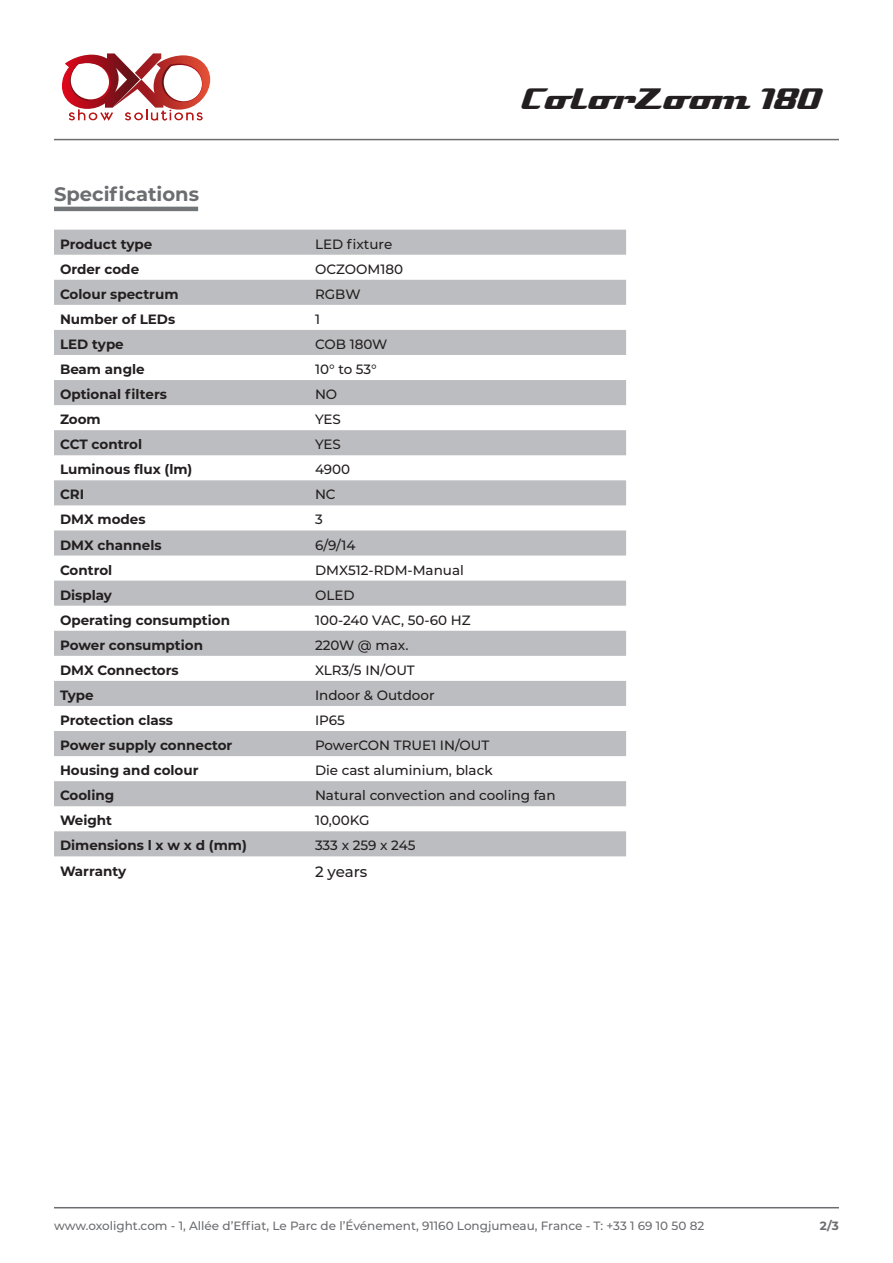
<style>
.page{position:relative;width:893px;height:1263px;background:#fff}
.page>*{position:absolute;margin:0;border:0;box-sizing:border-box;transform-origin:0 0}
.t1{font:30px "Atomatic W01";color:#231f20}
.t2{font:700 19.5px "Montserrat";color:#6c6d70}
.EcranNB{font:500 15px "Montserrat";letter-spacing:-.01em;color:#231f20}
.Titre{font:700 13.5px "Montserrat";color:#231f20}
.EcranNB-2{font:500 13.5px "Montserrat";color:#231f20}
.Titre-2{font:500 13.5px "Montserrat";color:#231f20}
.t3{font:500 12px "Montserrat";color:#6c6d70}
.t4{font:700 12px "Montserrat";color:#6c6d70}
</style>
<div class="page">
<hr style="left:54px;top:139px;width:785px;height:1px;background:#6c6d70">
<hr style="left:54px;top:1207px;width:785px;height:1px;background:#6c6d70">
<div style="left:54px;top:230px;width:572px;height:25px;background:#bcbdc0"></div>
<svg style="left:54px;top:280px;width:572px;height:576px;fill:#bcbdc0"></svg>
<svg style="left:62px;top:53px;width:148px;height:68px"></svg>
<hr style="left:54px;top:207px;width:144px;height:4px;background:#737678">
<p class="t2" style="left:54px;top:180px;width:147px">Specifications</p>
<h1 class="t1" style="left:521px;top:81px;width:303px">ColorZoom 180</h1>
<p class="Titre" style="left:60px;top:234px;width:94px">Product type</p>
<p class="EcranNB-2" style="left:315px;top:234px;width:79px">LED fixture</p>
<p class="Titre" style="left:60px;top:259px;width:81px">Order code</p>
<p class="EcranNB-2" style="left:315px;top:260px;width:90px">OCZOOM180</p>
<p class="Titre" style="left:60px;top:284px;width:120px">Colour spectrum</p>
<p class="EcranNB-2" style="left:315px;top:285px;width:47px">RGBW</p>
<p class="Titre" style="left:60px;top:309px;width:117px">Number of LEDs</p>
<p class="EcranNB-2" style="left:315px;top:310px;width:6px">1</p>
<p class="Titre" style="left:60px;top:334px;width:65px">LED type</p>
<p class="Titre-2" style="left:315px;top:335px;width:74px">COB 180W</p>
<p class="Titre" style="left:60px;top:359px;width:86px">Beam angle</p>
<p class="EcranNB-2" style="left:315px;top:360px;width:63px">10° to 53°</p>
<p class="Titre" style="left:60px;top:385px;width:109px">Optional filters</p>
<p class="EcranNB-2" style="left:315px;top:385px;width:24px">NO</p>
<p class="Titre" style="left:60px;top:410px;width:42px">Zoom</p>
<p class="EcranNB-2" style="left:315px;top:410px;width:28px">YES</p>
<p class="Titre" style="left:60px;top:435px;width:84px">CCT control</p>
<p class="EcranNB-2" style="left:315px;top:435px;width:28px">YES</p>
<p class="Titre" style="left:60px;top:460px;width:134px">Luminous flux (lm)</p>
<p class="EcranNB-2" style="left:315px;top:460px;width:37px">4900</p>
<p class="Titre" style="left:60px;top:485px;width:26px">CRI</p>
<p class="EcranNB-2" style="left:315px;top:485px;width:22px">NC</p>
<p class="Titre" style="left:60px;top:510px;width:87px">DMX modes</p>
<p class="EcranNB-2" style="left:315px;top:510px;width:9px">3</p>
<p class="Titre" style="left:60px;top:535px;width:103px">DMX channels</p>
<p class="EcranNB-2" style="left:315px;top:535px;width:42px">6/9/14</p>
<p class="Titre" style="left:60px;top:560px;width:54px">Control</p>
<p class="EcranNB-2" style="left:315px;top:560px;width:150px">DMX512-RDM-Manual</p>
<p class="Titre" style="left:60px;top:585px;width:54px">Display</p>
<p class="EcranNB-2" style="left:315px;top:585px;width:41px">OLED</p>
<p class="Titre" style="left:60px;top:610px;width:171px">Operating consumption</p>
<p class="EcranNB-2" style="left:315px;top:610px;width:157px">100-240 VAC, 50-60 HZ</p>
<p class="Titre" style="left:60px;top:635px;width:145px">Power consumption</p>
<p class="EcranNB-2" style="left:315px;top:636px;width:95px">220W @ max.</p>
<p class="Titre" style="left:60px;top:660px;width:120px">DMX Connectors</p>
<p class="EcranNB-2" style="left:315px;top:661px;width:101px">XLR3/5 IN/OUT</p>
<p class="Titre" style="left:60px;top:685px;width:35px">Type</p>
<p class="EcranNB-2" style="left:315px;top:686px;width:121px">Indoor &amp; Outdoor</p>
<p class="Titre" style="left:60px;top:710px;width:115px">Protection class</p>
<p class="EcranNB-2" style="left:315px;top:711px;width:32px">IP65</p>
<p class="Titre" style="left:60px;top:735px;width:174px">Power supply connector</p>
<p class="EcranNB-2" style="left:315px;top:736px;width:176px">PowerCON TRUE1 IN/OUT</p>
<p class="Titre" style="left:60px;top:761px;width:140px">Housing and colour</p>
<p class="EcranNB-2" style="left:315px;top:761px;width:179px">Die cast aluminium, black</p>
<p class="Titre" style="left:60px;top:786px;width:56px">Cooling</p>
<p class="EcranNB-2" style="left:315px;top:786px;width:242px">Natural convection and cooling fan</p>
<p class="Titre" style="left:60px;top:811px;width:54px">Weight</p>
<p class="EcranNB-2" style="left:315px;top:811px;width:56px">10,00KG</p>
<p class="Titre" style="left:60px;top:836px;width:188px">Dimensions l x w x d (mm)</p>
<p class="EcranNB-2" style="left:315px;top:836px;width:102px">333 x 259 x 245</p>
<p class="Titre" style="left:60px;top:862px;width:68px">Warranty</p>
<p class="EcranNB" style="left:315px;top:861px;width:54px">2 years</p>
<p class="t3" style="left:54px;top:1217px;width:652px">www.oxolight.com - 1, Allée d’Effiat, Le Parc de l’Événement, 91160 Longjumeau, France - T: +33 1 69 10 50 82</p>
<p class="t4" style="left:820px;top:1217px;width:21px">2/3</p>
</div>
